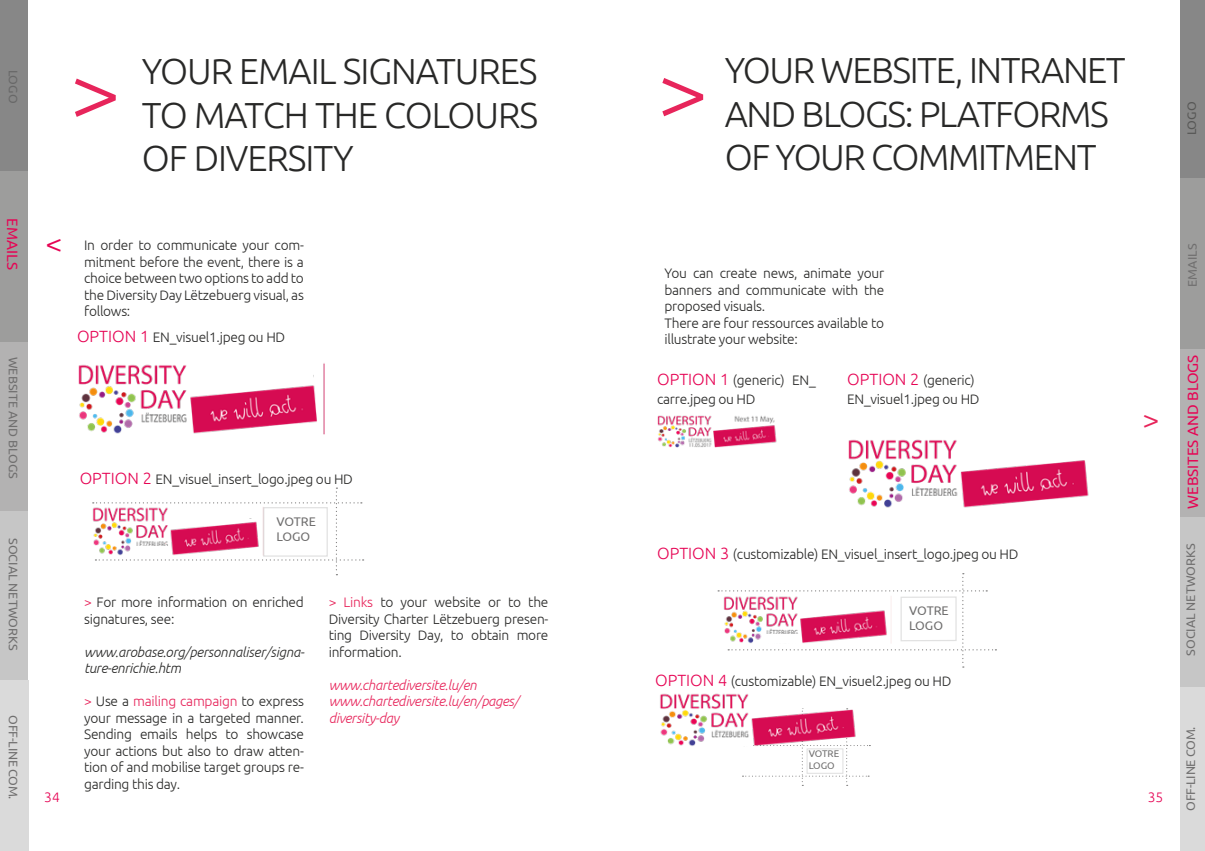
<style>
.page{position:relative;width:1205px;height:851px;background:#fff}
.page>*{position:absolute;margin:0;border:0;box-sizing:border-box;transform-origin:0 0}
.t1{font:300 90px "Ubuntu";color:#e7255b}
.t2{font:300 36.25px/43.5px "Ubuntu";letter-spacing:-.04em;color:#282827;text-align:justify}
.t3{font:300 30px "Ubuntu";color:#e7255b}
.t4{font:15px "Ubuntu";color:#e60454}
.t5{font:300 13.75px/16.5px "Ubuntu";letter-spacing:-.02em;color:#282827}
.t6{font:italic 300 13.75px/16.5px "Ubuntu";letter-spacing:-.02em;color:#e7255b}
.t7{font:italic 300 13.75px/16.5px "Ubuntu";letter-spacing:-.01em;color:#282827}
.t8{font:300 13.75px "Ubuntu";color:#e60454}
.t9{font:12.5px/15px "Ubuntu";color:#706f6f}
.t10{font:12.5px "Ubuntu";letter-spacing:-.02em;color:#706f6f}
.t11{font:12.5px "Ubuntu";color:#686868}
.t12{font:12.5px "Ubuntu";color:#575756}
.t13{font:9.62px/11.6px "Ubuntu";color:#706f6f}
.s1{font-size:16.25px;color:#e60454}
.s2{color:#e7255b}
</style>
<div class="page">
<div style="left:0;top:341px;width:28px;height:170px;background:#b3b2b2"></div>
<div style="left:0;top:170px;width:28px;height:171px;background:#9d9d9c"></div>
<div style="left:0;top:0;width:28px;height:171px;background:#878787"></div>
<div style="left:0;top:511px;width:28px;height:169px;background:#c6c6c6"></div>
<div style="left:0;top:680px;width:28px;height:170px;background:#dadada"></div>
<svg style="left:93px;top:487px;width:271px;height:88px"></svg>
<svg style="left:718px;top:573px;width:278px;height:94px"></svg>
<svg style="left:742px;top:745px;width:128px;height:40px"></svg>
<div style="left:1180px;top:347px;width:25px;height:171px;background:#b3b2b2"></div>
<div style="left:1180px;top:177px;width:25px;height:171px;background:#9d9d9c"></div>
<div style="left:1180px;top:0;width:25px;height:177px;background:#878787"></div>
<div style="left:1180px;top:517px;width:25px;height:170px;background:#c6c6c6"></div>
<div style="left:1180px;top:687px;width:25px;height:163px;background:#dadada"></div>
<img style="left:657px;top:415px;width:120px;height:32px">
<img style="left:660px;top:693px;width:197px;height:53px">
<img style="left:724px;top:594px;width:167px;height:49px">
<img style="left:848px;top:439px;width:241px;height:69px">
<img style="left:78px;top:363px;width:247px;height:71px">
<img style="left:92px;top:505px;width:171px;height:50px">
<img style="left:992px;top:439px;width:97px;height:16px">
<img style="left:909px;top:496px;width:47px;height:11px">
<img style="left:230px;top:363px;width:83px;height:20px">
<img style="left:137px;top:424px;width:53px;height:10px">
<img style="left:194px;top:507px;width:64px;height:11px">
<img style="left:134px;top:546px;width:34px;height:10px">
<img style="left:709px;top:738px;width:42px;height:6px">
<img style="left:785px;top:693px;width:72px;height:14px">
<img style="left:822px;top:594px;width:62px;height:15px">
<img style="left:766px;top:634px;width:35px;height:8px">
<p class="t11" style="left:21px;top:69px;width:35px;rotate:90deg">LOGO</p>
<p class="t4" style="left:21px;top:218px;width:53px;rotate:90deg">EMAILS</p>
<p class="t9" style="left:21px;top:357px;width:123px;rotate:90deg">WEBSITE AND BLOGS</p>
<p class="t9" style="left:21px;top:538px;width:114px;rotate:90deg">SOCIAL NETWORKS</p>
<p class="t10" style="left:21px;top:715px;width:86px;rotate:90deg">OFF-LINE COM.</p>
<h1 class="t1" style="left:70px;top:37px;width:52px">&gt;</h1>
<h2 class="t2" style="left:142px;top:48px;width:398px">YOUR EMAIL SIGNATURES TO MATCH THE COLOURS OF DIVERSITY</h2>
<h1 class="t1" style="left:657px;top:37px;width:52px">&gt;</h1>
<h2 class="t2" style="left:725px;top:48px;width:402px;text-align:left">YOUR WEBSITE, INTRANET<br>AND BLOGS: PLATFORMS<br>OF YOUR COMMITMENT</h2>
<p class="t12" style="left:1184px;top:135px;width:35px;rotate:-90deg">LOGO</p>
<p class="t5" style="left:84px;top:236px;width:221px;text-align:justify">In order to communicate your com&shy;mitment before the event, there is a choice between two options to add to the Diversity Day Lëtzebuerg visual, as follows:</p>
<p class="t5" style="left:77px;top:329px;width:210px"><span class="s1">OPTION 1</span> EN_visuel1.jpeg ou HD</p>
<p class="t5" style="left:80px;top:470px;width:275px"><span class="s1">OPTION 2</span> EN_visuel_insert_logo.jpeg ou HD</p>
<p class="t9" style="left:276px;top:513px;width:41px">VOTRE<br>LOGO</p>
<p class="t5" style="left:664px;top:265px;width:221px">You can create news, animate your banners and communicate with the proposed visuals.<br>There are four ressources available to illustrate your website:</p>
<p class="t5" style="left:657px;top:370px;width:160px;line-height:19.5px"><span class="s1">OPTION 1</span> (generic) EN_ carre.jpeg ou HD</p>
<p class="t5" style="left:847px;top:370px;width:134px;line-height:19.5px"><span class="s1">OPTION 2</span> (generic)<br>EN_visuel1.jpeg ou HD</p>
<p class="t5" style="left:657px;top:545px;width:363px"><span class="s1">OPTION 3</span> (customizable) EN_visuel_insert_logo.jpeg ou HD</p>
<h3 class="t3" style="left:1142px;top:401px;width:18px">&gt;</h3>
<p class="t5" style="left:84px;top:593px;width:221px"><span class="s2">&gt;</span> For more information on enriched signatures, see:</p>
<p class="t7" style="left:84px;top:643px;width:222px">www.arobase.org/personnaliser/signa&shy;ture-enrichie.htm</p>
<p class="t5" style="left:84px;top:692px;width:221px;text-align:justify"><span class="s2">&gt;</span> Use a <span class="s2">mailing campaign</span> to express your message in a targeted manner.<br>Sending emails helps to showcase your actions but also to draw atten&shy;tion of and mobilise target groups re&shy;garding this day.</p>
<p class="t5" style="left:329px;top:593px;width:221px;text-align:justify"><span class="s2">&gt; Links</span> to your website or to the Diversity Charter Lëtzebuerg presen&shy;ting Diversity Day, to obtain more information.</p>
<p class="t6" style="left:329px;top:676px;width:192px">www.chartediversite.lu/en www.chartediversite.lu/en/pages/ diversity-day</p>
<p class="t9" style="left:909px;top:603px;width:41px">VOTRE<br>LOGO</p>
<p class="t5" style="left:655px;top:672px;width:298px"><span class="s1">OPTION 4</span> (customizable) EN_visuel2.jpeg ou HD</p>
<p class="t13" style="left:809px;top:747px;width:32px">VOTRE<br>LOGO</p>
<p class="t8" style="left:44px;top:789px;width:17px">34</p>
<p class="t8" style="left:1148px;top:789px;width:17px">35</p>
<p class="t9" style="left:1184px;top:287px;width:44px;rotate:-90deg">EMAILS</p>
<p class="t4" style="left:1183px;top:508px;width:156px;rotate:-90deg">WEBSITES AND BLOGS</p>
<p class="t9" style="left:1183px;top:655px;width:114px;rotate:-90deg">SOCIAL NETWORKS</p>
<p class="t10" style="left:1183px;top:810px;width:86px;rotate:-90deg">OFF-LINE COM.</p>
</div>
